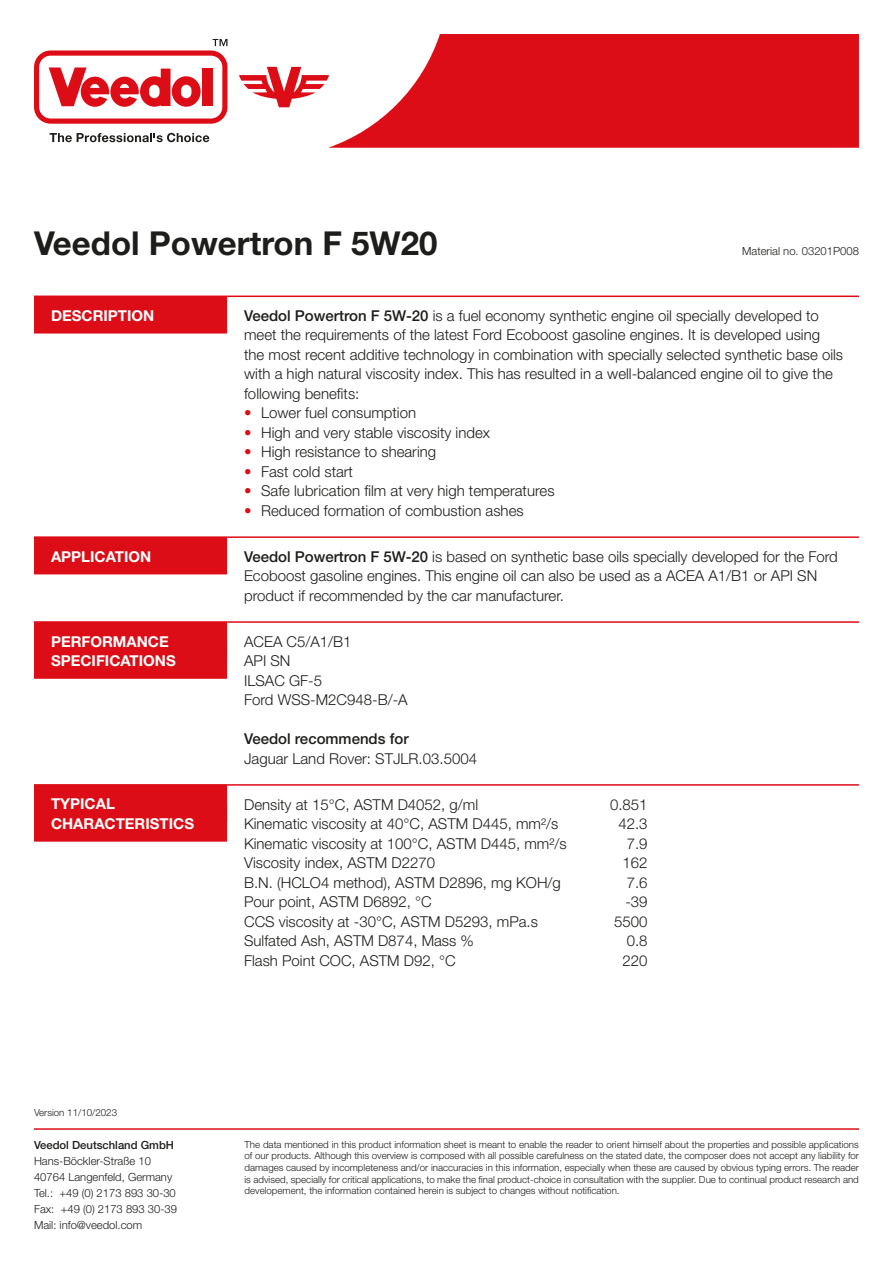
<style>
.page{position:relative;width:893px;height:1263px;background:#fff}
.page>*{position:absolute;margin:0;border:0;box-sizing:border-box;transform-origin:0 0}
.t1{font:700 33px "Helvetica Neue";color:#1d1d1b}
.t2{font:300 15px/19.5px "Helvetica Neue";color:#1d1d1b}
.t3{font:700 15px/19.5px "Helvetica Neue";color:#fff}
.t4{font:500 15px "Helvetica Neue";color:#1d1d1b}
.t5{font:300 11.25px/16px "Helvetica Neue";color:#1d1d1b}
.t6{font:500 11.25px "Helvetica Neue";color:#1d1d1b}
.t7{font:300 9.75px/11.7px "Helvetica Neue";color:#1d1d1b;text-align:justify}
.s1{font-weight:500}
.s2{color:#dc0d16}
</style>
<div class="page">
<svg style="left:239px;top:67px;width:89px;height:40px"></svg>
<svg style="left:34px;top:39px;width:193px;height:85px"></svg>
<svg style="left:50px;top:133px;width:159px;height:9px"></svg>
<svg style="left:328px;top:34px;width:531px;height:114px;fill:#dc0d16"></svg>
<hr style="left:34px;top:1128px;width:825px;height:2px;background:#dc0d16">
<hr style="left:34px;top:536px;width:193px;height:2px;background:#dc0d16">
<hr style="left:227px;top:536px;width:632px;height:2px;background:#dc0d16">
<hr style="left:34px;top:621px;width:193px;height:2px;background:#dc0d16">
<hr style="left:227px;top:621px;width:632px;height:2px;background:#dc0d16">
<hr style="left:34px;top:784px;width:193px;height:2px;background:#dc0d16">
<hr style="left:227px;top:784px;width:632px;height:2px;background:#dc0d16">
<hr style="left:227px;top:296px;width:632px;height:1px;background:#dc0d16">
<div style="left:34px;top:296px;width:193px;height:38px;background:#dc0d16"></div>
<div style="left:34px;top:537px;width:193px;height:37px;background:#dc0d16"></div>
<div style="left:34px;top:622px;width:193px;height:37px;background:#dc0d16"></div>
<div style="left:34px;top:641px;width:193px;height:38px;background:#dc0d16"></div>
<div style="left:34px;top:785px;width:193px;height:37px;background:#dc0d16"></div>
<div style="left:34px;top:804px;width:193px;height:38px;background:#dc0d16"></div>
<h1 class="t1" style="left:34px;top:223px;width:405px">VEEDOL POWERTRON F 5W20</h1>
<p class="t5" style="left:742px;top:243px;width:118px">Material no. 03201P008</p>
<p class="t3" style="left:51px;top:305px;width:105px">DESCRIPTION</p>
<p class="t2" style="left:244px;top:305px;width:600px"><span class="s1">Veedol Powertron F 5W-20</span> is a fuel economy synthetic engine oil specially developed to meet the requirements of the latest Ford Ecoboost gasoline engines. It is developed using the most recent additive technology in combination with specially selected synthetic base oils with a high natural viscosity index. This has resulted in a well-balanced engine oil to give the following benefits:</p>
<p class="t2" style="left:244px;top:403px;width:174px"><span class="s2">•</span> Lower fuel consumption</p>
<p class="t2" style="left:244px;top:422px;width:247px"><span class="s2">•</span> High and very stable viscosity index</p>
<p class="t2" style="left:244px;top:442px;width:194px"><span class="s2">•</span> High resistance to shearing</p>
<p class="t2" style="left:244px;top:461px;width:110px"><span class="s2">•</span> Fast cold start</p>
<p class="t2" style="left:244px;top:481px;width:312px"><span class="s2">•</span> Safe lubrication film at very high temperatures</p>
<p class="t2" style="left:244px;top:500px;width:281px"><span class="s2">•</span> Reduced formation of combustion ashes</p>
<p class="t3" style="left:51px;top:546px;width:102px">APPLICATION</p>
<p class="t2" style="left:244px;top:546px;width:595px"><span class="s1">Veedol Powertron F 5W-20</span> is based on synthetic base oils specially developed for the Ford<br>Ecoboost gasoline engines. This engine oil can also be used as a ACEA A1/B1 or API SN product if recommended by the car manufacturer.</p>
<p class="t3" style="left:51px;top:631px;width:126px">PERFORMANCE<br>SPECIFICATIONS</p>
<p class="t2" style="left:244px;top:631px;width:165px">ACEA C5/A1/B1<br>API SN<br>ILSAC GF-5<br>Ford WSS-M2C948-B/-A</p>
<p class="t4" style="left:244px;top:730px;width:166px">Veedol recommends for</p>
<p class="t2" style="left:244px;top:748px;width:234px">Jaguar Land Rover: STJLR.03.5004</p>
<p class="t3" style="left:51px;top:794px;width:145px">TYPICAL<br>CHARACTERISTICS</p>
<p class="t2" style="left:244px;top:794px;width:236px">Density at 15°C, ASTM D4052, g/ml</p>
<p class="t2" style="left:610px;top:794px;width:39px">0.851</p>
<p class="t2" style="left:244px;top:813px;width:316px">Kinematic viscosity at 40°C, ASTM D445, mm²/s</p>
<p class="t2" style="left:618px;top:813px;width:31px">42.3</p>
<p class="t2" style="left:244px;top:833px;width:324px">Kinematic viscosity at 100°C, ASTM D445, mm²/s</p>
<p class="t2" style="left:627px;top:833px;width:22px">7.9</p>
<p class="t2" style="left:244px;top:852px;width:192px">Viscosity index, ASTM D2270</p>
<p class="t2" style="left:623px;top:852px;width:27px">162</p>
<p class="t2" style="left:244px;top:872px;width:318px">B.N. (HCLO4 method), ASTM D2896, mg KOH/g</p>
<p class="t2" style="left:627px;top:872px;width:22px">7.6</p>
<p class="t2" style="left:244px;top:891px;width:189px">Pour point, ASTM D6892, °C</p>
<p class="t2" style="left:625px;top:891px;width:24px">-39</p>
<p class="t2" style="left:244px;top:911px;width:295px">CCS viscosity at -30°C, ASTM D5293, mPa.s</p>
<p class="t2" style="left:614px;top:911px;width:35px">5500</p>
<p class="t2" style="left:244px;top:930px;width:231px">Sulfated Ash, ASTM D874, Mass %</p>
<p class="t2" style="left:627px;top:930px;width:22px">0.8</p>
<p class="t2" style="left:244px;top:950px;width:213px">Flash Point COC, ASTM D92, °C</p>
<p class="t2" style="left:623px;top:950px;width:27px">220</p>
<p class="t7" style="left:34px;top:1106px;width:85px">Version 11/10/2023</p>
<p class="t6" style="left:34px;top:1138px;width:142px">Veedol Deutschland GmbH</p>
<p class="t5" style="left:34px;top:1152px;width:145px">Hans-Böckler-Straße 10<br>40764 Langenfeld, Germany<br>Tel.: +49 (0) 2173 893 30-30<br>Fax: +49 (0) 2173 893 30-39<br>Mail: info@veedol.com</p>
<p class="t7" style="left:244px;top:1138px;width:616px">The data mentioned in this product information sheet is meant to enable the reader to orient himself about the properties and possible applications of our products. Although this overview is composed with all possible carefulness on the stated date, the composer does not accept any liability for damages caused by incompleteness and/or inaccuracies in this information, especially when these are caused by obvious typing errors. The reader is advised, specially for critical applications, to make the final product-choice in consultation with the supplier. Due to continual product research and developement, the information contained herein is subject to changes without notification.</p>
</div>
